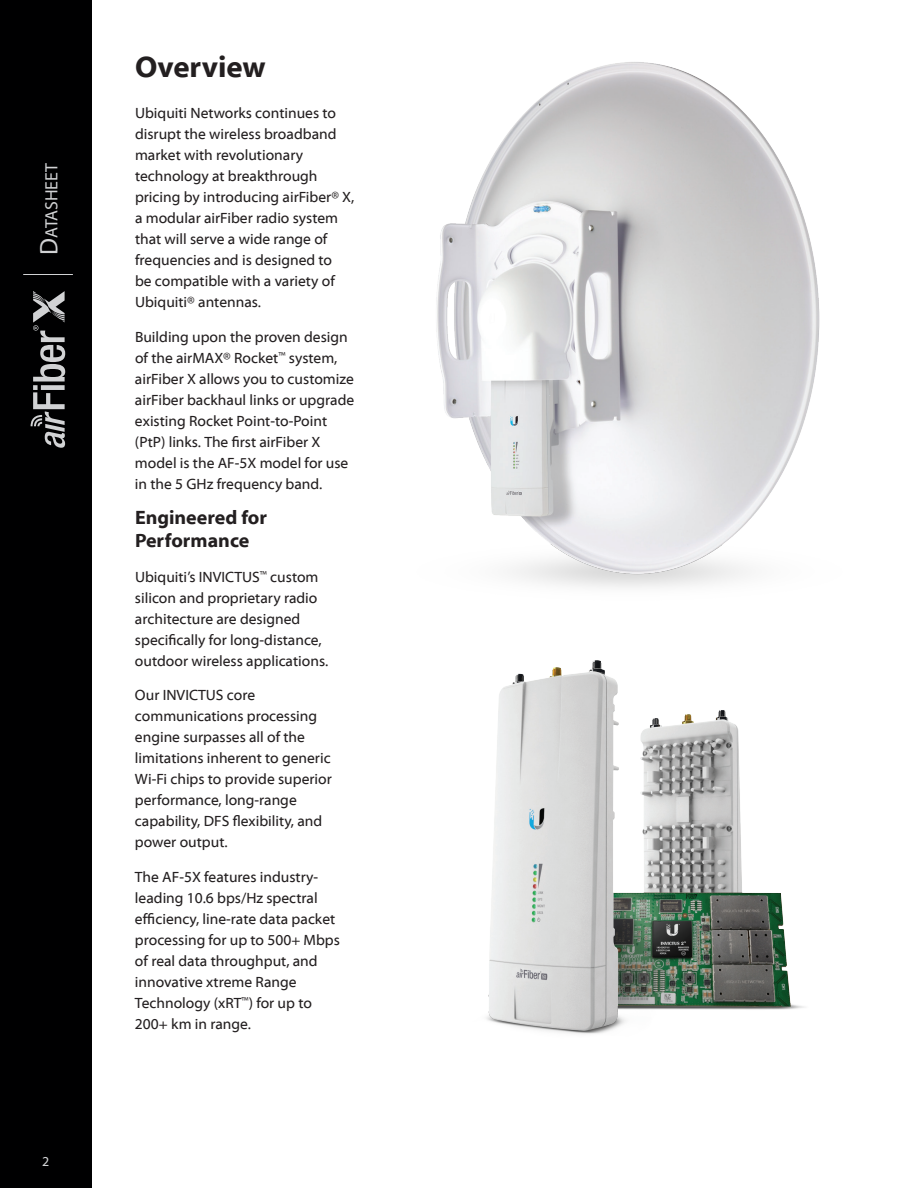
<style>
.page{position:relative;width:918px;height:1188px;background:#fff}
.page>*{position:absolute;margin:0;border:0;box-sizing:border-box;transform-origin:0 0}
.t1{font:700 30px "Myriad Web Pro";color:#231f20}
.t2{font:700 19.5px/23.4px "Myriad Web Pro";color:#231f20}
.t3{font:17.85px "Myriad Pro";color:#d1d2d4}
.t4{font:15px/21px "Myriad Web Pro";color:#231f20}
.t5{font:13.5px "Myriad Web Pro";color:#d1d2d4}
.s1{font-size:25.5px}
</style>
<div class="page">
<div style="left:0;top:0;width:92px;height:1188px;background:#000001"></div>
<hr style="left:23px;top:274px;width:50px;height:1px;background:#d1d2d4">
<svg style="left:31px;top:291px;width:34px;height:157px"></svg>
<img style="left:436px;top:62px;width:384px;height:526px">
<img style="left:486px;top:660px;width:318px;height:374px">
<p class="t3" style="left:41px;top:255px;width:94px;rotate:-90deg"><span class="s1">D</span>atasheet</p>
<p class="t5" style="left:42px;top:1154px;width:9px">2</p>
<h1 class="t1" style="left:135px;top:50px;width:132px">Overview</h1>
<p class="t4" style="left:135px;top:103px;width:221px">Ubiquiti Networks continues to disrupt the wireless broadband market with revolutionary technology at breakthrough pricing by introducing airFiber® X, a modular airFiber radio system that will serve a wide range of frequencies and is designed to<br>be compatible with a variety of<br>Ubiquiti® antennas.</p>
<p class="t4" style="left:135px;top:326px;width:221px">Building upon the proven design of the airMAX® Rocket<sup>™</sup> system, airFiber X allows you to customize airFiber backhaul links or upgrade existing Rocket Point‑to‑Point (PtP) links. The first airFiber X model is the AF‑5X model for use in the 5 GHz frequency band.</p>
<h2 class="t2" style="left:135px;top:506px;width:134px">Engineered for<br>Performance</h2>
<p class="t4" style="left:135px;top:567px;width:195px">Ubiquiti’s INVICTUS<sup>™</sup> custom silicon and proprietary radio architecture are designed specifically for long-distance, outdoor wireless applications.</p>
<p class="t4" style="left:135px;top:685px;width:198px">Our INVICTUS core communications processing engine surpasses all of the limitations inherent to generic<br>Wi-Fi chips to provide superior performance, long-range capability, DFS flexibility, and power output.</p>
<p class="t4" style="left:135px;top:867px;width:206px">The AF-5X features industry&shy;leading 10.6 bps/Hz spectral efficiency, line‑rate data packet processing for up to 500+ Mbps of real data throughput, and innovative xtreme Range<br>Technology (xRT<sup>™</sup>) for up to<br>200+ km in range.</p>
</div>
